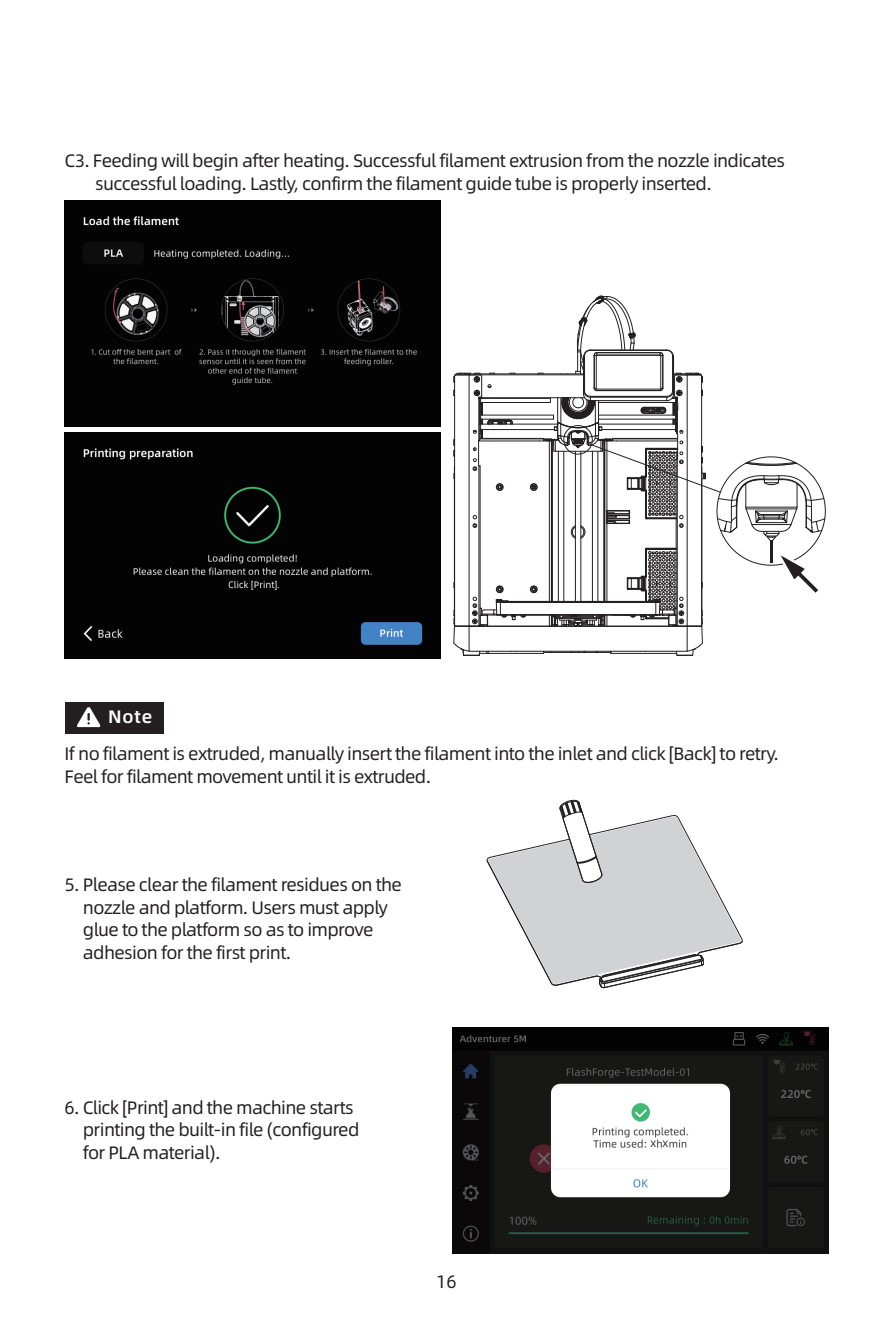
<style>
.page{position:relative;width:893px;height:1340px;background:#fff}
.page>*{position:absolute;margin:0;border:0;box-sizing:border-box;transform-origin:0 0}
.t1{font:18px/22.5px "Alibaba Pu Hui Ti R";letter-spacing:-.035em;color:#231f20}
.t2{font:18px "Alibaba Pu Hui Ti M";color:#fff}
.t3{font:9.22px "Alibaba Pu Hui Ti R";color:#231f20}
</style>
<div class="page">
<div style="left:65px;top:702px;width:99px;height:31px;background:#231f20"></div>
<svg style="left:77px;top:707px;width:23px;height:20px"></svg>
<svg style="left:486px;top:799px;width:257px;height:189px"></svg>
<svg style="left:453px;top:295px;width:373px;height:361px"></svg>
<img style="left:65px;top:200px;width:376px;height:226px">
<img style="left:452px;top:1027px;width:377px;height:226px">
<div style="left:65px;top:433px;width:376px;height:225px;background:#030303"></div>
<div style="left:650px;top:1139px;width:6px;height:9px;background:#fff"></div>
<div style="left:663px;top:1139px;width:5px;height:9px;background:#fff"></div>
<p class="t1" style="left:95px;top:148px;width:691px;text-indent:-30px">C3. Feeding will begin after heating. Successful filament extrusion from the nozzle indicates successful loading. Lastly, confirm the filament guide tube is properly inserted.</p>
<p class="t2" style="left:108px;top:703px;width:46px">Note</p>
<p class="t1" style="left:65px;top:741px;width:716px">If no filament is extruded, manually insert the filament into the inlet and click [Back] to retry.<br>Feel for filament movement until it is extruded.</p>
<p class="t1" style="left:83px;top:872px;width:321px;text-indent:-18px">5. Please clear the filament residues on the nozzle and platform. Users must apply glue to the platform so as to improve adhesion for the first print.</p>
<p class="t1" style="left:83px;top:1095px;width:278px;text-indent:-18px">6. Click [Print] and the machine starts printing the built-in file (configured for PLA material).</p>
<p class="t1" style="left:436px;top:1268px;width:22px">16</p>
<p class="t3" style="left:650px;top:1137px;width:19px">X X</p>
</div>
